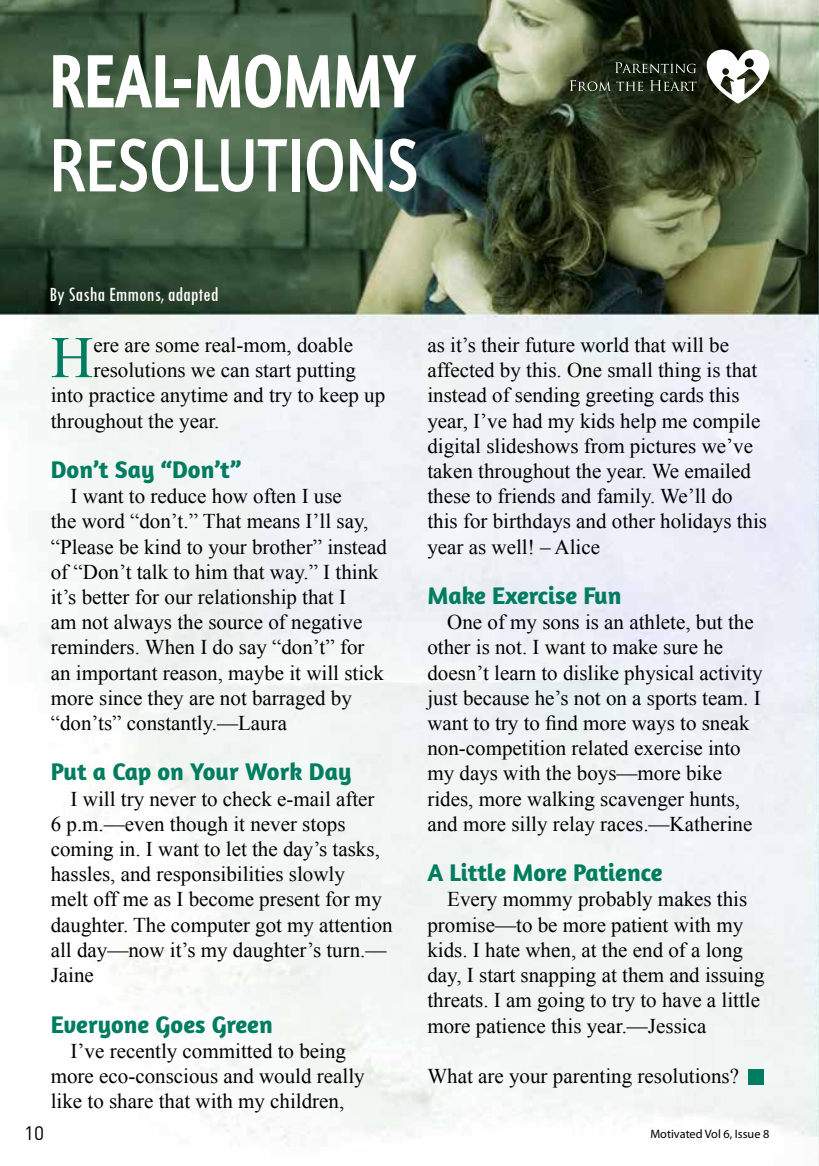
<style>
.page{position:relative;width:819px;height:1166px;background:#fff}
.page>*{position:absolute;margin:0;border:0;box-sizing:border-box;transform-origin:0 0}
.t1{font:77px "Amaranth";color:#fff;scale:.81 1}
.t2{font:700 77px "Amaranth";color:#fff;scale:.75 1}
.t3{font:58.98px "Times New Roman";color:#007d60}
.t4{font:700 24.5px "Amaranth";color:#007d60}
.t5{font:21px/25.2px "Times New Roman";color:#000}
.t6{font:condensed 21px "Tw Cen";color:#fff}
.t7{font:19.25px "DIN Pro";color:#000}
.t8{font:12.25px "Myriad Pro";color:#000}
</style>
<div class="page">
<img style="left:0;top:0;width:819px;height:1164px">
<div style="left:748px;top:1069px;width:15px;height:15px;background:#007d60"></div>
<svg style="left:615px;top:62px;width:81px;height:11px"></svg>
<svg style="left:569px;top:80px;width:74px;height:11px"></svg>
<svg style="left:650px;top:80px;width:46px;height:11px"></svg>
<svg style="left:706px;top:50px;width:63px;height:54px"></svg>
<h1 class="t2" style="left:50px;top:32px;width:490px">Real-Mommy</h1>
<h1 class="t1" style="left:50px;top:120px;width:85px">RESOL</h1>
<h1 class="t1" style="left:217px;top:120px;width:245px">UTIONS</h1>
<p class="t6" style="left:50px;top:282px;width:170px">By Sasha Emmons, adapted</p>
<h2 class="t3" style="left:51px;top:318px;width:44px">H</h2>
<p class="t5" style="left:93px;top:332px;width:261px">ere are some real-mom, doable</p>
<p class="t5" style="left:93px;top:357px;width:264px">resolutions we can start putting</p>
<p class="t5" style="left:51px;top:382px;width:336px">into practice anytime and try to keep up</p>
<p class="t5" style="left:51px;top:408px;width:170px">throughout the year.</p>
<p class="t4" style="left:51px;top:454px;width:192px">Don’t Say “Don’t”</p>
<p class="t5" style="left:51px;top:483px;width:337px;text-indent:20px">I want to reduce how often I use<br>the word “don’t.” That means I’ll say, “Please be kind to your brother” instead of “Don’t talk to him that way.” I think it’s better for our relationship that I<br>am not always the source of negative reminders. When I do say “don’t” for an important reason, maybe it will stick more since they are not barraged by “don’ts” constantly.—Laura</p>
<p class="t4" style="left:51px;top:756px;width:302px">Put a Cap on Your Work Day</p>
<p class="t5" style="left:51px;top:786px;width:343px;text-indent:20px">I will try never to check e-mail after<br>6 p.m.—even though it never stops coming in. I want to let the day’s tasks, hassles, and responsibilities slowly<br>melt off me as I become present for my daughter. The computer got my attention all day—now it’s my daughter’s turn.— Jaine</p>
<p class="t4" style="left:51px;top:1008px;width:223px">Everyone Goes Green</p>
<p class="t5" style="left:51px;top:1038px;width:315px;text-indent:20px">I’ve recently committed to being more eco-conscious and would really like to share that with my children,</p>
<p class="t5" style="left:427px;top:332px;width:341px">as it’s their future world that will be affected by this. One small thing is that instead of sending greeting cards this year, I’ve had my kids help me compile digital slideshows from pictures we’ve taken throughout the year. We emailed these to friends and family. We’ll do this for birthdays and other holidays this year as well! – Alice</p>
<p class="t4" style="left:427px;top:580px;width:195px">Make Exercise Fun</p>
<p class="t5" style="left:427px;top:609px;width:337px;text-indent:20px">One of my sons is an athlete, but the other is not. I want to make sure he doesn’t learn to dislike physical activity just because he’s not on a sports team. I want to try to find more ways to sneak non-competition related exercise into my days with the boys—more bike rides, more walking scavenger hunts, and more silly relay races.—Katherine</p>
<p class="t4" style="left:427px;top:857px;width:236px">A Little More Patience</p>
<p class="t5" style="left:427px;top:886px;width:338px;text-indent:20px">Every mommy probably makes this promise—to be more patient with my kids. I hate when, at the end of a long day, I start snapping at them and issuing threats. I am going to try to have a little more patience this year.—Jessica</p>
<p class="t5" style="left:427px;top:1063px;width:313px">What are your parenting resolutions?</p>
<p class="t7" style="left:24px;top:1119px;width:22px">10</p>
<p class="t8" style="left:650px;top:1126px;width:120px">Motivated Vol 6, Issue 8</p>
</div>
